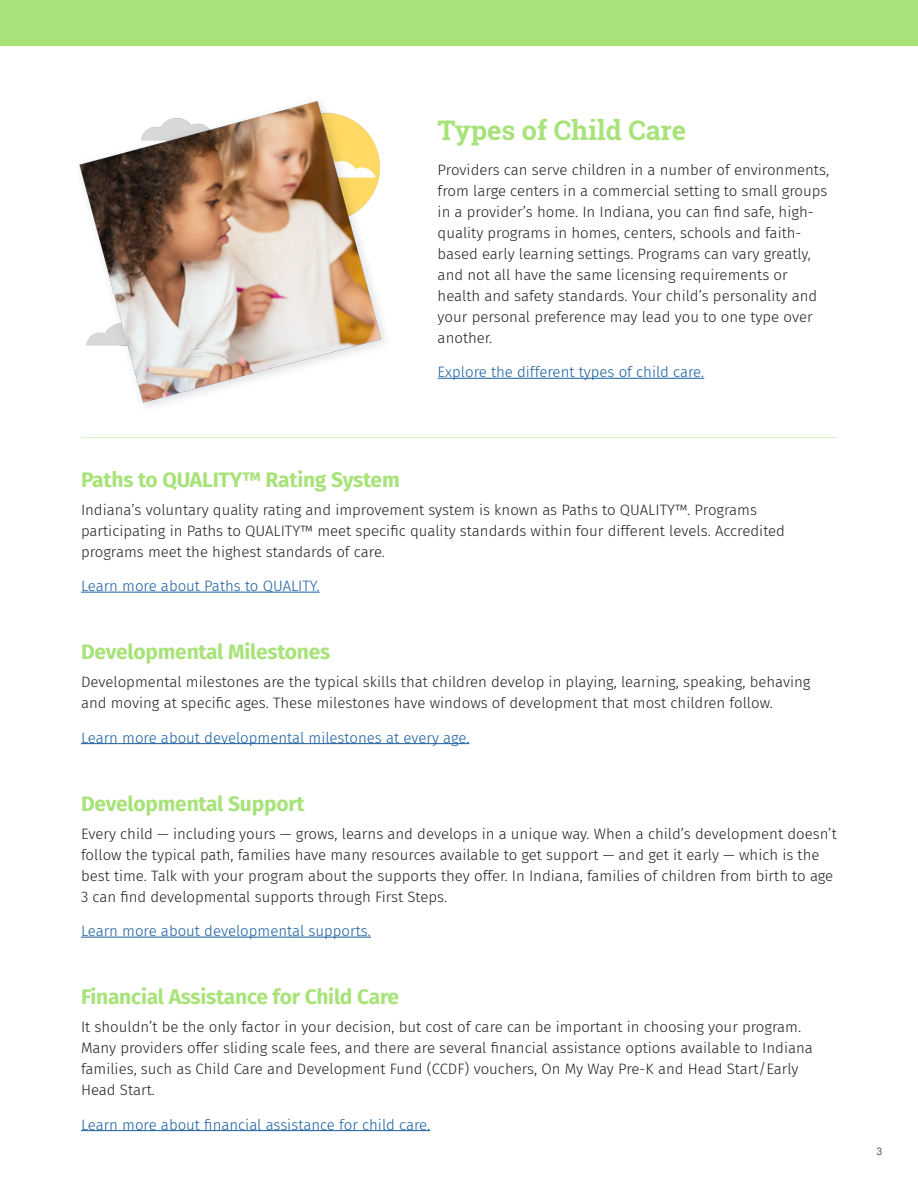
<style>
.page{position:relative;width:918px;height:1188px;background:#fff}
.page>*{position:absolute;margin:0;border:0;box-sizing:border-box;transform-origin:0 0}
.Body{font:700 27px "Roboto Slab";color:#a8e37a}
.t1{font:700 21px "Fira Sans";letter-spacing:-.01em;color:#a8e37a}
.Body-2{font:300 15px/21px "Fira Sans";color:#231f20}
.Body-3{font:300 15px "Fira Sans";color:#175d9e}
.t2{font:10.5px "Arial";color:#57585a}
</style>
<div class="page">
<hr style="left:438px;top:378px;width:266px;height:1px;background:#175d9e">
<hr style="left:81px;top:592px;width:239px;height:1px;background:#175d9e">
<hr style="left:81px;top:743px;width:388px;height:1px;background:#175d9e">
<hr style="left:81px;top:937px;width:290px;height:1px;background:#175d9e">
<hr style="left:81px;top:1130px;width:349px;height:1px;background:#175d9e">
<img style="left:79px;top:101px;width:306px;height:306px">
<hr style="left:81px;top:437px;width:756px;height:1px;background:#a8e37a">
<div style="left:0;top:0;width:918px;height:46px;background:#a8e37a"></div>
<p class="Body" style="left:438px;top:112px;width:250px">Types of Child Care</p>
<p class="Body-2" style="left:438px;top:159px;width:393px">Providers can serve children in a number of environments, from large centers in a commercial setting to small groups in a provider’s home. In Indiana, you can find safe, high&shy;quality programs in homes, centers, schools and faith&shy;based early learning settings. Programs can vary greatly, and not all have the same licensing requirements or health and safety standards. Your child’s personality and your personal preference may lead you to one type over another.</p>
<p class="Body-3" style="left:438px;top:361px;width:268px">Explore the different types of child care.</p>
<p class="t1" style="left:81px;top:462px;width:320px">Paths to QUALITY™ Rating System</p>
<p class="Body-2" style="left:81px;top:499px;width:706px">Indiana’s voluntary quality rating and improvement system is known as Paths to QUALITY™. Programs participating in Paths to QUALITY™ meet specific quality standards within four different levels. Accredited programs meet the highest standards of care.</p>
<p class="Body-3" style="left:81px;top:575px;width:240px">Learn more about Paths to QUALITY.</p>
<p class="t1" style="left:81px;top:634px;width:251px">Developmental Milestones</p>
<p class="Body-2" style="left:81px;top:671px;width:731px">Developmental milestones are the typical skills that children develop in playing, learning, speaking, behaving and moving at specific ages. These milestones have windows of development that most children follow.</p>
<p class="Body-3" style="left:81px;top:727px;width:390px">Learn more about developmental milestones at every age.</p>
<p class="t1" style="left:81px;top:786px;width:225px">Developmental Support</p>
<p class="Body-2" style="left:81px;top:823px;width:757px">Every child — including yours — grows, learns and develops in a unique way. When a child’s development doesn’t follow the typical path, families have many resources available to get support — and get it early — which is the best time. Talk with your program about the supports they offer. In Indiana, families of children from birth to age 3 can find developmental supports through First Steps.</p>
<p class="Body-3" style="left:81px;top:920px;width:291px">Learn more about developmental supports.</p>
<p class="t1" style="left:81px;top:979px;width:320px">Financial Assistance for Child Care</p>
<p class="Body-2" style="left:81px;top:1016px;width:733px">It shouldn’t be the only factor in your decision, but cost of care can be important in choosing your program.<br>Many providers offer sliding scale fees, and there are several financial assistance options available to Indiana families, such as Child Care and Development Fund (CCDF) vouchers, On My Way Pre-K and Head Start/Early Head Start.</p>
<p class="Body-3" style="left:81px;top:1114px;width:351px">Learn more about financial assistance for child care.</p>
<p class="t2" style="left:876px;top:1145px;width:7px">3</p>
</div>
